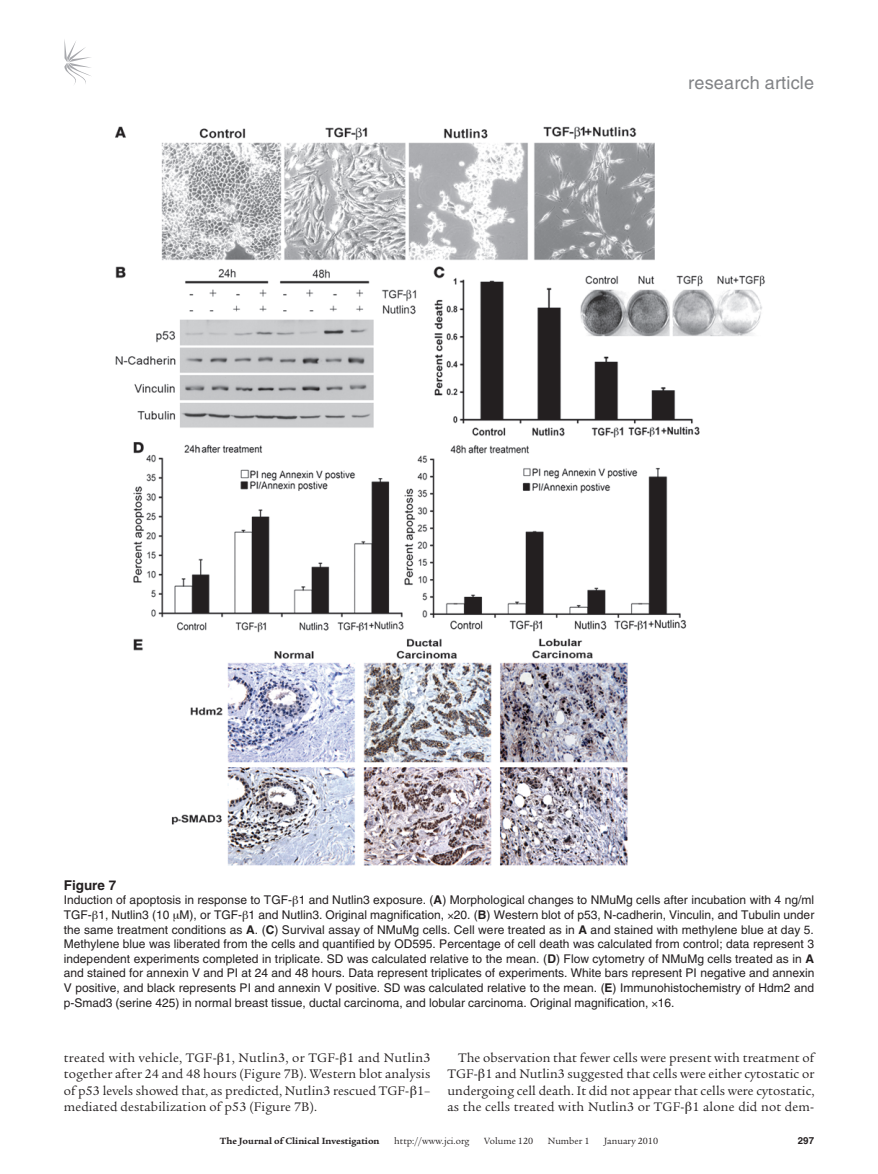
<style>
.page{position:relative;width:878px;height:1174px;background:#fff}
.page>*{position:absolute;margin:0;border:0;box-sizing:border-box;transform-origin:0 0}
.t1{font:18px "Helvetica LT Std";letter-spacing:.01em;color:#808285}
.t2{font:13.5px/16.5px "Legacy Serif Std";letter-spacing:.01em;color:#231f20;text-align:justify}
.t3{font:700 13.5px "Helvetica LT Std";color:#231f20}
.t4{font:12px/14.7px "Helvetica LT Std";color:#231f20;text-align:justify}
.t5{font:9.75px "Legacy Serif Std";color:#231f20}
.t6{font:700 9.75px "Legacy Serif Std";color:#231f20}
.t7{font:700 9.75px "Helvetica LT Std";color:#231f20}
.s1{font-weight:700}
</style>
<div class="page">
<svg style="left:64px;top:39px;width:27px;height:46px"></svg>
<img style="left:115px;top:126px;width:650px;height:740px">
<h1 class="t1" style="left:688px;top:72px;width:127px">research article</h1>
<p class="t3" style="left:64px;top:876px;width:54px">Figure 7</p>
<p class="t4" style="left:64px;top:892px;width:752px">Induction of apoptosis in response to TGF- 1 and Nutlin3 exposure. (<span class="s1">A</span>) Morphological changes to NMuMg cells after incubation with 4 ng/ml TGF- 1, Nutlin3 (10 M), or TGF- 1 and Nutlin3. Original magnification, 20. (<span class="s1">B</span>) Western blot of p53, N-cadherin, Vinculin, and Tubulin under the same treatment conditions as <span class="s1">A</span>. (<span class="s1">C</span>) Survival assay of NMuMg cells. Cell were treated as in <span class="s1">A</span> and stained with methylene blue at day 5.<br>Methylene blue was liberated from the cells and quantified by OD595. Percentage of cell death was calculated from control; data represent 3 independent experiments completed in triplicate. SD was calculated relative to the mean. (<span class="s1">D</span>) Flow cytometry of NMuMg cells treated as in <span class="s1">A </span>and stained for annexin V and PI at 24 and 48 hours. Data represent triplicates of experiments. White bars represent PI negative and annexin V positive, and black represents PI and annexin V positive. SD was calculated relative to the mean. (<span class="s1">E</span>) Immunohistochemistry of Hdm2 and p-Smad3 (serine 425) in normal breast tissue, ductal carcinoma, and lobular carcinoma. Original magnification, 16.</p>
<p class="t2" style="left:64px;top:1049px;width:368px">treated with vehicle, TGF- 1, Nutlin3, or TGF- 1 and Nutlin3 together after 24 and 48 hours (Figure 7B). Western blot analysis of p53 levels showed that, as predicted, Nutlin3 rescued TGF- 1– mediated destabilization of p53 (Figure 7B).</p>
<p class="t2" style="left:447px;top:1049px;width:368px;text-indent:11px">The observation that fewer cells were present with treatment of TGF- 1 and Nutlin3 suggested that cells were either cytostatic or undergoing cell death. It did not appear that cells were cytostatic, as the cells treated with Nutlin3 or TGF- 1 alone did not dem-</p>
<p class="t6" style="left:220px;top:1135px;width:161px">The Journal of Clinical Investigation</p>
<p class="t5" style="left:394px;top:1135px;width:77px">http://www.jci.org</p>
<p class="t5" style="left:484px;top:1135px;width:50px">Volume 120</p>
<p class="t5" style="left:548px;top:1135px;width:43px">Number 1</p>
<p class="t5" style="left:604px;top:1135px;width:55px">January 2010</p>
<p class="t7" style="left:797px;top:1134px;width:18px">297</p>
</div>
